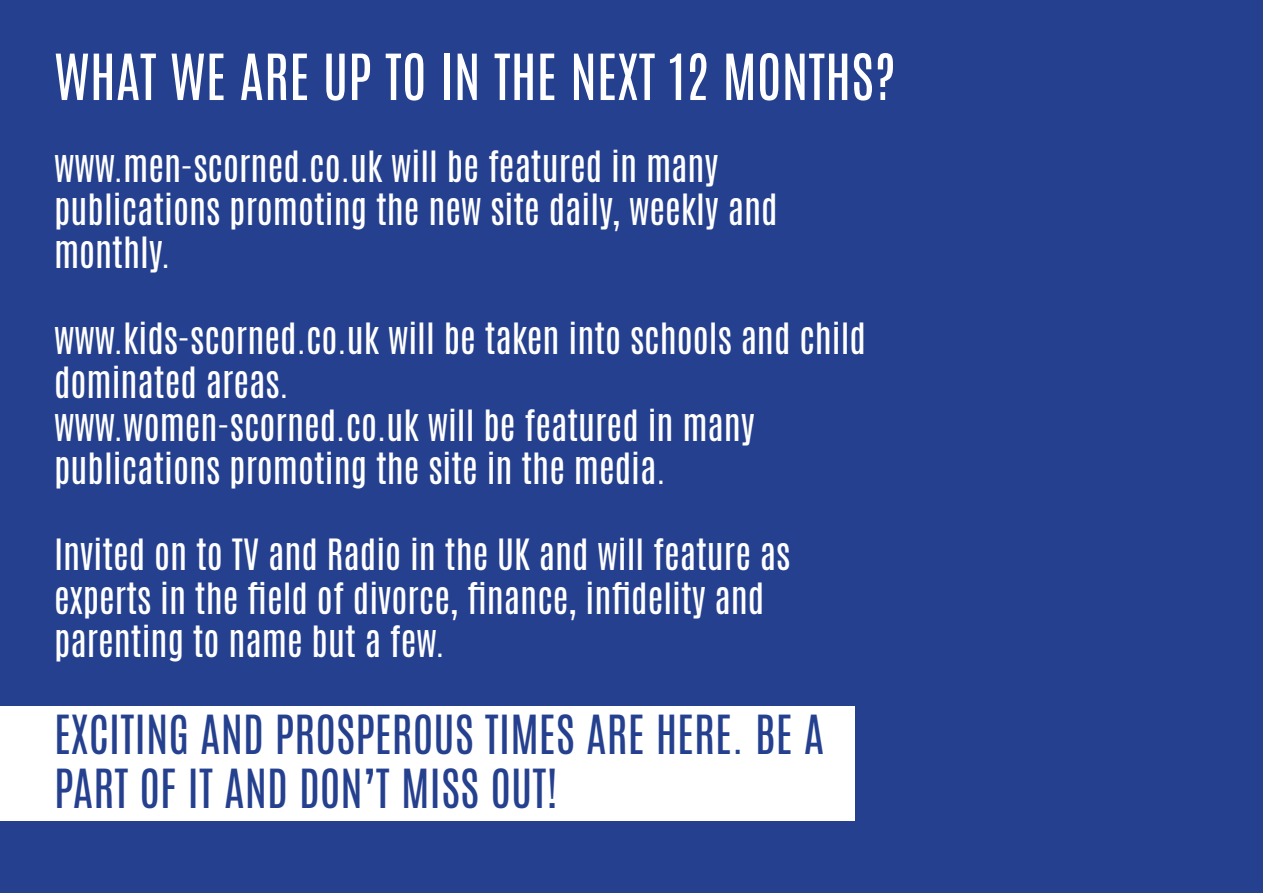
<style>
.page{position:relative;width:1263px;height:893px;background:#25408f}
.page>*{position:absolute;margin:0;border:0;box-sizing:border-box;transform-origin:0 0}
.t1{font:54px "Antonio";color:#fff}
.t2{font:45px "Antonio";color:#25408f}
.t3{font:36px/43.2px "Antonio";color:#fff}
</style>
<div class="page">
<div style="left:0;top:706px;width:855px;height:115px;background:#fff"></div>
<h1 class="t1" style="left:54px;top:37px;width:694px">What weare uptointhe next 12 months</h1>
<h1 class="t1" style="left:874px;top:37px;width:23px">?</h1>
<p class="t3" style="left:54px;top:145px;width:725px">www.men-scorned.co.uk will be featured in many publications promoting the new site daily, weekly and monthly.</p>
<p class="t3" style="left:54px;top:318px;width:813px">www.kids-scorned.co.uk will be taken into schools and child dominated areas.<br>www.women-scorned.co.uk will be featured in many publications promoting the site in the media.</p>
<p class="t3" style="left:54px;top:534px;width:738px">Invited on to TV and Radio in the UK and will feature as experts in the field of divorce, finance, infidelity and parenting to name but a few.</p>
<p class="t2" style="left:54px;top:702px;width:52px">Exciting</p>
<p class="t2" style="left:200px;top:702px;width:96px">and prosperous</p>
<p class="t2" style="left:485px;top:702px;width:19px">times</p>
<p class="t2" style="left:586px;top:702px;width:89px">are here</p>
<p class="t2" style="left:732px;top:702px;width:91px">. Be a</p>
<p class="t2" style="left:54px;top:756px;width:19px">part</p>
<p class="t2" style="left:139px;top:756px;width:281px">ofitand don’tmiss</p>
<p class="t2" style="left:490px;top:756px;width:69px">out !</p>
</div>
